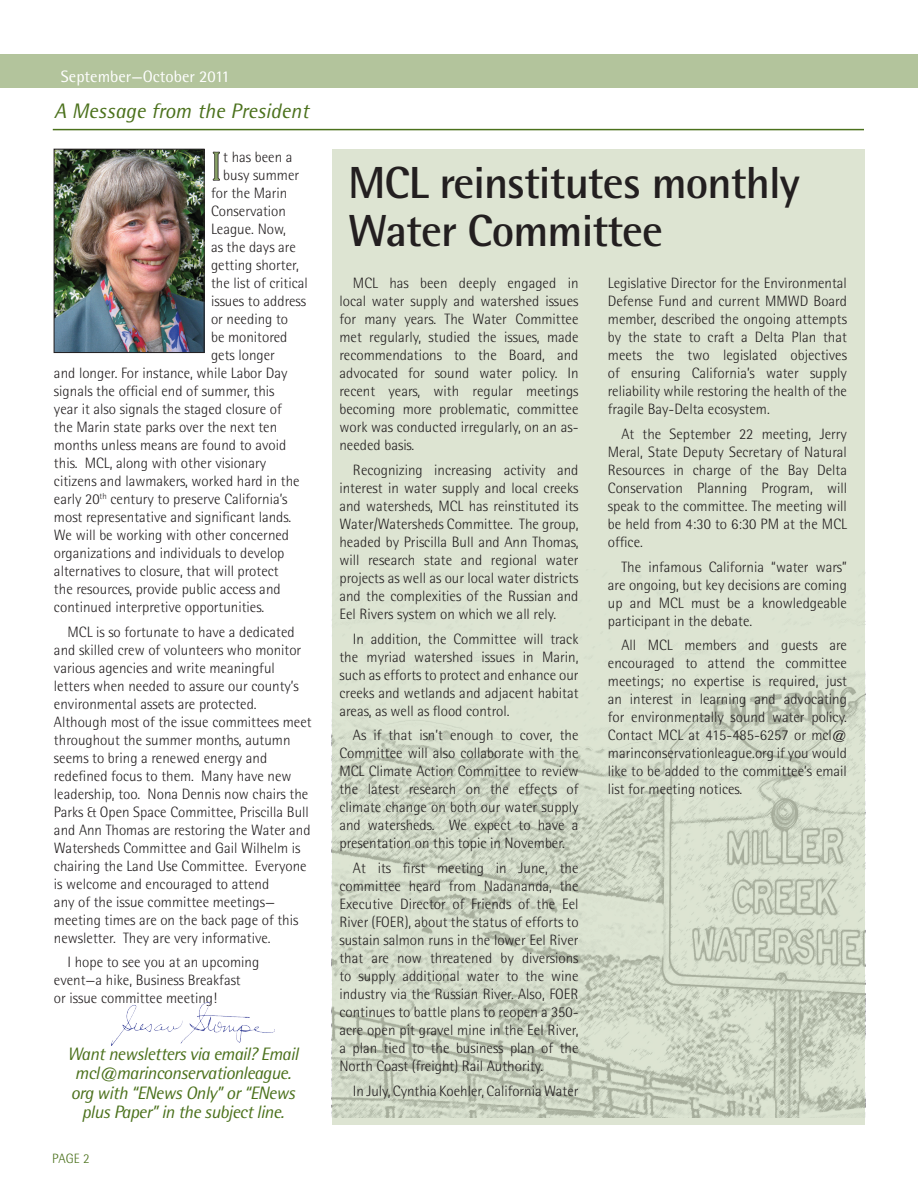
<style>
.page{position:relative;width:918px;height:1188px;background:#fff}
.page>*{position:absolute;margin:0;border:0;box-sizing:border-box;transform-origin:0 0}
.t1{font:700 45px/48px "Rotis Semi Sans Std";letter-spacing:-.02em;color:#231f20}
.t2{font:40.2px "Harrington";color:#88a165}
.t3{font:italic 21px "Rotis Semi Sans Std";color:#4b711c}
.t4{font:italic 18px/19.5px "Rotis Semi Sans Std";letter-spacing:-.03em;color:#4b711c;text-align:center}
.t5{font:16.5px "Rotis Semi Sans Std";color:#fff}
.t6{font:300 15px/18px "Rotis Semi Sans Std";color:#231f20;text-align:justify}
.t7{font:300 13.5px "Rotis Semi Sans Std";color:#4b711c}
</style>
<div class="page">
<div style="left:0;top:54px;width:918px;height:34px;background:#b3c49c"></div>
<hr style="left:53px;top:129px;width:811px;height:1px;background:#4b711c">
<svg style="left:212px;top:151px;width:8px;height:30px"></svg>
<svg style="left:332px;top:149px;width:533px;height:976px;background:#d6decc"></svg>
<img style="left:111px;top:1003px;width:164px;height:43px">
<img style="left:56px;top:151px;width:146px;height:200px">
<div style="left:54px;top:149px;width:150px;height:204px;border:1px solid #231f20"></div>
<p class="t5" style="left:61px;top:67px;width:170px">September—October 2011</p>
<h3 class="t3" style="left:54px;top:98px;width:256px">A Message from the President</h3>
<h2 class="t2" style="left:211px;top:142px;width:12px">I</h2>
<p class="t6" style="left:223px;top:148px;width:71px">t has been a</p>
<p class="t6" style="left:223px;top:166px;width:77px">busy summer</p>
<p class="t6" style="left:211px;top:184px;width:78px">for the Marin</p>
<p class="t6" style="left:211px;top:202px;width:76px">Conservation</p>
<p class="t6" style="left:211px;top:220px;width:76px">League. Now,</p>
<p class="t6" style="left:211px;top:238px;width:86px">as the days are</p>
<p class="t6" style="left:211px;top:256px;width:89px">getting shorter,</p>
<p class="t6" style="left:211px;top:274px;width:98px">the list of critical</p>
<p class="t6" style="left:211px;top:292px;width:97px">issues to address</p>
<p class="t6" style="left:211px;top:310px;width:78px">or needing to</p>
<p class="t6" style="left:211px;top:328px;width:78px">be monitored</p>
<p class="t6" style="left:211px;top:346px;width:65px">gets longer</p>
<p class="t6" style="left:54px;top:364px;width:235px">and longer. For instance, while Labor Day</p>
<p class="t6" style="left:54px;top:382px;width:222px">signals the official end of summer, this</p>
<p class="t6" style="left:54px;top:400px;width:229px">year it also signals the staged closure of</p>
<p class="t6" style="left:54px;top:418px;width:225px">the Marin state parks over the next ten</p>
<p class="t6" style="left:54px;top:436px;width:234px">months unless means are found to avoid</p>
<p class="t6" style="left:54px;top:454px;width:214px">this. MCL, along with other visionary</p>
<p class="t6" style="left:54px;top:472px;width:247px">citizens and lawmakers, worked hard in the</p>
<p class="t6" style="left:54px;top:490px;width:235px">early 20<sup>th</sup> century to preserve California’s</p>
<p class="t6" style="left:54px;top:508px;width:239px">most representative and significant lands.</p>
<p class="t6" style="left:54px;top:526px;width:237px">We will be working with other concerned</p>
<p class="t6" style="left:54px;top:544px;width:232px">organizations and individuals to develop</p>
<p class="t6" style="left:54px;top:562px;width:226px">alternatives to closure, that will protect</p>
<p class="t6" style="left:54px;top:580px;width:228px">the resources, provide public access and</p>
<p class="t6" style="left:54px;top:598px;width:212px">continued interpretive opportunities.</p>
<p class="t6" style="left:54px;top:623px;width:259px;text-align:left;text-indent:14px">MCL is so fortunate to have a dedicated and skilled crew of volunteers who monitor various agencies and write meaningful letters when needed to assure our county’s environmental assets are protected.<br>Although most of the issue committees meet throughout the summer months, autumn seems to bring a renewed energy and redefined focus to them. Many have new leadership, too. Nona Dennis now chairs the Parks &amp; Open Space Committee, Priscilla Bull and Ann Thomas are restoring the Water and Watersheds Committee and Gail Wilhelm is chairing the Land Use Committee. Everyone is welcome and encouraged to attend<br>any of the issue committee meetings— meeting times are on the back page of this newsletter. They are very informative.</p>
<p class="t6" style="left:54px;top:953px;width:207px;text-align:left;text-indent:14px">I hope to see you at an upcoming event—a hike, Business Breakfast<br>or issue committee meeting!</p>
<p class="t4" style="left:68px;top:1043px;width:232px">Want newsletters via email? Email mcl@marinconservationleague. org with “ENews Only” or “ENews plus Paper” in the subject line.</p>
<p class="t7" style="left:52px;top:1151px;width:39px">PAGE 2</p>
<h1 class="t1" style="left:348px;top:158px;width:453px">MCL reinstitutes monthly<br>Water Committee</h1>
<p class="t6" style="left:339px;top:274px;width:241px;text-indent:14px">MCL has been deeply engaged in local water supply and watershed issues for many years. The Water Committee met regularly, studied the issues, made recommendations to the Board, and advocated for sound water policy. In recent years, with regular meetings becoming more problematic, committee work was conducted irregularly, on an as&shy;needed basis.</p>
<p class="t6" style="left:339px;top:461px;width:241px;text-indent:14px">Recognizing increasing activity and interest in water supply and local creeks and watersheds, MCL has reinstituted its Water/Watersheds Committee. The group, headed by Priscilla Bull and Ann Thomas, will research state and regional water projects as well as our local water districts and the complexities of the Russian and Eel Rivers system on which we all rely.</p>
<p class="t6" style="left:339px;top:630px;width:241px;text-indent:14px">In addition, the Committee will track the myriad watershed issues in Marin, such as efforts to protect and enhance our creeks and wetlands and adjacent habitat areas, as well as flood control.</p>
<p class="t6" style="left:339px;top:726px;width:241px;text-indent:14px">As if that isn’t enough to cover, the Committee will also collaborate with the MCL Climate Action Committee to review the latest research on the effects of climate change on both our water supply and watersheds. We expect to have a presentation on this topic in November.</p>
<p class="t6" style="left:339px;top:859px;width:241px;text-indent:14px">At its first meeting in June, the committee heard from Nadananda, the Executive Director of Friends of the Eel River (FOER), about the status of efforts to sustain salmon runs in the lower Eel River that are now threatened by diversions to supply additional water to the wine industry via the Russian River. Also, FOER continues to battle plans to reopen a 350- acre open pit gravel mine in the Eel River, a plan tied to the business plan of the North Coast (freight) Rail Authority.</p>
<p class="t6" style="left:353px;top:1082px;width:227px">In July, Cynthia Koehler, California Water</p>
<p class="t6" style="left:608px;top:274px;width:241px">Legislative Director for the Environmental Defense Fund and current MMWD Board member, described the ongoing attempts by the state to craft a Delta Plan that meets the two legislated objectives of ensuring California’s water supply reliability while restoring the health of the fragile Bay-Delta ecosystem.</p>
<p class="t6" style="left:608px;top:425px;width:241px;text-indent:14px">At the September 22 meeting, Jerry Meral, State Deputy Secretary of Natural Resources in charge of the Bay Delta Conservation Planning Program, will speak to the committee. The meeting will be held from 4:30 to 6:30 PM at the MCL office.</p>
<p class="t6" style="left:608px;top:558px;width:241px;text-indent:14px">The infamous California “water wars” are ongoing, but key decisions are coming up and MCL must be a knowledgeable participant in the debate.</p>
<p class="t6" style="left:608px;top:636px;width:241px;text-indent:14px">All MCL members and guests are encouraged to attend the committee meetings; no expertise is required, just an interest in learning and advocating for environmentally sound water policy.<br>Contact MCL at 415-485-6257 or mcl@ marinconservationleague.org if you would like to be added to the committee’s email list for meeting notices.</p>
</div>
